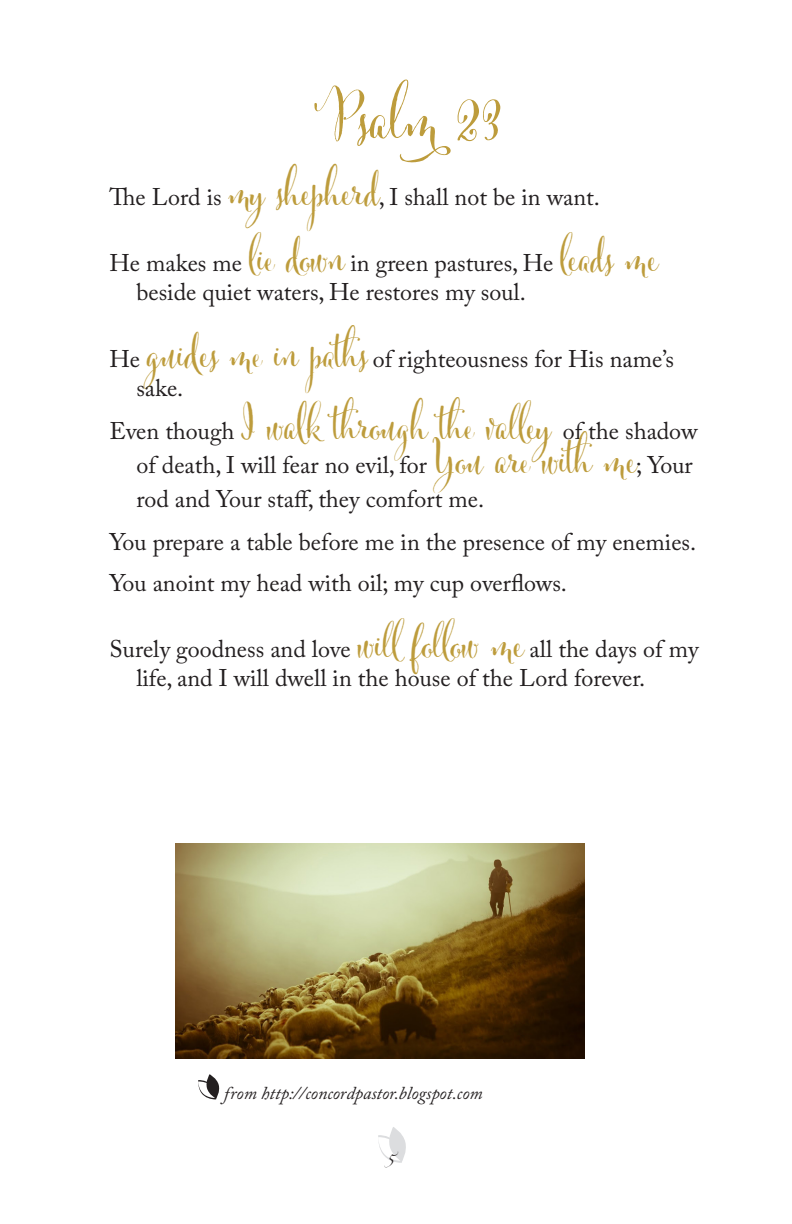
<style>
.page{position:relative;width:792px;height:1224px;background:#fff}
.page>*{position:absolute;margin:0;border:0;box-sizing:border-box;transform-origin:0 0}
.t1{font:700 72px "Cantoni Pro";color:#bd9c3c}
.t2{font:28px "Linotype Zapfino One";color:#231f20}
.t3{font:24px/28.8px "Adobe Caslon Pro";color:#231f20}
.t4{font:italic 18px "Adobe Caslon Pro";color:#231f20}
.s1{font-family:"Cantoni Pro";font-weight:700;font-size:48px;color:#bd9c3c}
</style>
<div class="page">
<svg style="left:378px;top:1127px;width:28px;height:36px"></svg>
<svg style="left:198px;top:1074px;width:22px;height:26px"></svg>
<img style="left:176px;top:844px;width:409px;height:214px">
<p class="t1" style="left:321px;top:71px;width:181px">Psalm 23</p>
<p class="t3" style="left:109px;top:182px;width:492px">The Lord is <span class="s1">my shepherd</span>, I shall not be in want.</p>
<p class="t3" style="left:136px;top:249px;width:523px;text-indent:-27px">He makes me <span class="s1">lie down</span> in green pastures, He <span class="s1">leads me </span>beside quiet waters, He restores my soul.</p>
<p class="t3" style="left:136px;top:344px;width:539px;text-indent:-27px">He <span class="s1">guides me in paths</span> of righteousness for His name’s sake.</p>
<p class="t3" style="left:136px;top:413px;width:563px;line-height:34px;text-indent:-27px">Even though <span class="s1">I walk through the valley</span> of the shadow of death, I will fear no evil, for <span class="s1">You are with me</span>; Your rod and Your staff, they comfort me.</p>
<p class="t3" style="left:109px;top:527px;width:588px">You prepare a table before me in the presence of my enemies.</p>
<p class="t3" style="left:109px;top:568px;width:459px">You anoint my head with oil; my cup overflows.</p>
<p class="t3" style="left:136px;top:634px;width:564px;text-indent:-27px">Surely goodness and love <span class="s1">will follow me</span> all the days of my life, and I will dwell in the house of the Lord forever.</p>
<p class="t4" style="left:224px;top:1083px;width:260px">from http://concordpastor.blogspot.com</p>
<p class="t2" style="left:384px;top:1140px;width:10px">5</p>
</div>
